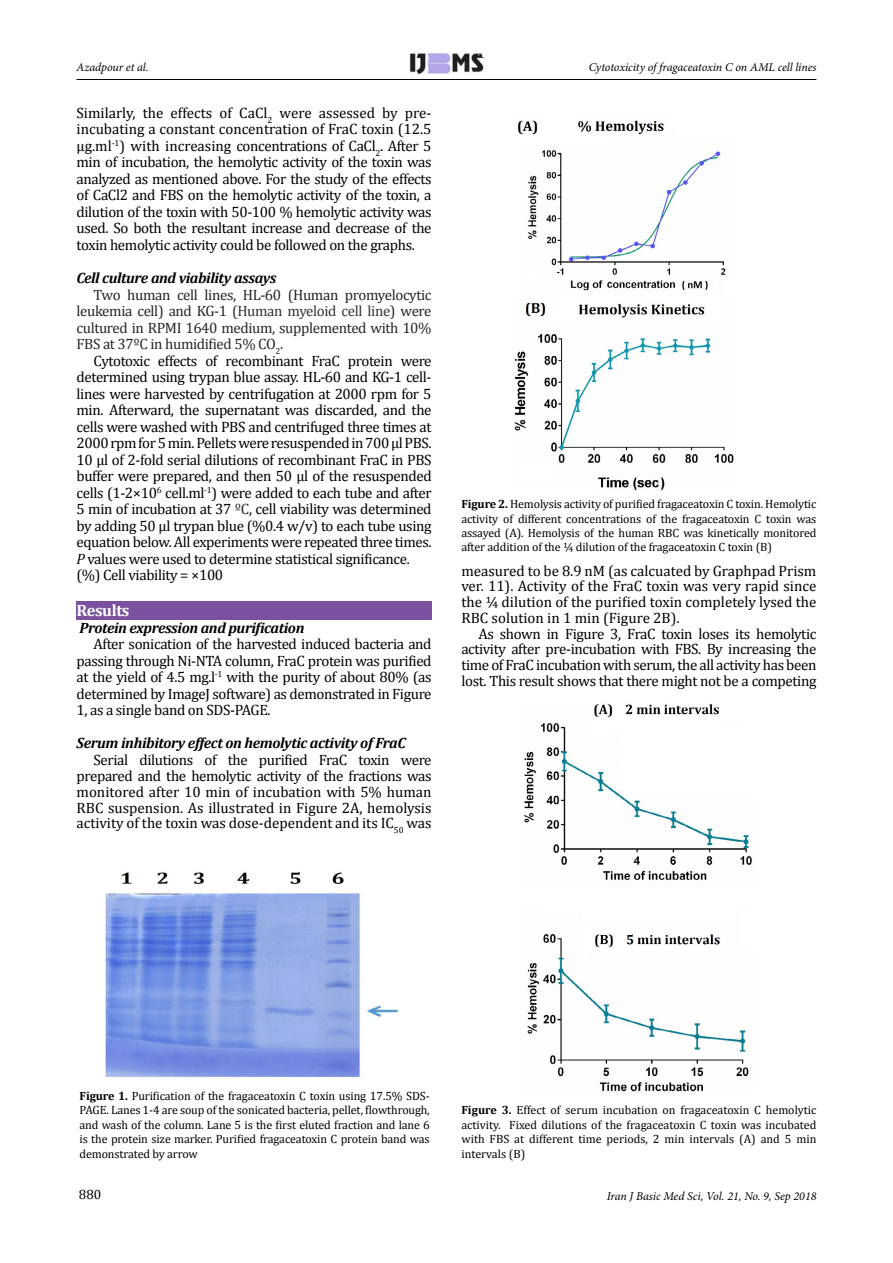
<style>
.page{position:relative;width:893px;height:1263px;background:#fff}
.page>*{position:absolute;margin:0;border:0;box-sizing:border-box;transform-origin:0 0}
.t1{font:700 16.5px "Cambria";letter-spacing:-.025em;color:#fff}
.t2{font:15px/16.5px "Cambria";letter-spacing:-.025em;color:#000;text-align:justify}
.t3{font:15px "Cambria";letter-spacing:-.025em;color:#292526}
.t4{font:italic 700 15px "Cambria";letter-spacing:-.025em;color:#000}
.t5{font:15px "Cambria";letter-spacing:-.025em;color:#333}
.t6{font:13.5px "Cambria";color:#000}
.t7{font:12px/14.4px "Cambria";letter-spacing:-.01em;color:#000;text-align:justify}
.t8{font:italic 12px "Minion Pro";letter-spacing:-.005em;color:#000}
.s1{color:#252525}
.s2{color:#292526}
.s3{font-style:italic}
.s4{font-weight:700}
</style>
<div class="page">
<img style="left:409px;top:53px;width:76px;height:21px">
<hr style="left:77px;top:79px;width:739px;height:1px;background:#000">
<div style="left:77px;top:601px;width:355px;height:19px;background:#7a519e"></div>
<img style="left:105px;top:872px;width:292px;height:205px">
<img style="left:514px;top:120px;width:220px;height:370px">
<img style="left:524px;top:704px;width:228px;height:388px">
<p class="t8" style="left:77px;top:59px;width:74px">Azadpour et al.</p>
<p class="t8" style="left:589px;top:59px;width:229px">Cytotoxicity of fragaceatoxin C on AML cell lines</p>
<p class="t2" style="left:77px;top:105px;width:357px">Similarly, the effects of CaCl<sub>2</sub> were assessed by pre&shy;incubating a constant concentration of FraC toxin (12.5 µg.ml<sup>-1</sup>) with increasing concentrations of CaCl<sub>2</sub>. After 5 min of incubation, the hemolytic activity of the toxin was analyzed as mentioned above. For the study of the effects of CaCl2 and FBS on the hemolytic activity of the toxin, a dilution of the toxin with 50-100 % hemolytic activity was used. So both the resultant increase and decrease of the toxin hemolytic activity could be followed on the graphs.</p>
<p class="t4" style="left:77px;top:267px;width:201px">Cell culture and viability assays</p>
<p class="t3" style="left:94px;top:286px;width:340px">Two human cell lines, HL-60 <span class="s1">(Human promyelocytic</span></p>
<p class="t5" style="left:77px;top:302px;width:357px"><span class="s1">leukemia cell</span><span class="s2">) and KG-1 (</span>Human myeloid cell line<span class="s2">) were</span></p>
<p class="t3" style="left:77px;top:319px;width:357px">cultured in RPMI 1640 medium, supplemented with 10%</p>
<p class="t3" style="left:77px;top:335px;width:208px">FBS at 37ºC in humidified 5% CO<sub>2</sub>.</p>
<p class="t2" style="left:94px;top:352px;width:340px">Cytotoxic effects of recombinant FraC protein were</p>
<p class="t2" style="left:77px;top:369px;width:357px">determined using trypan blue assay. HL-60 and KG-1 cell-</p>
<p class="t2" style="left:77px;top:385px;width:357px">lines were harvested by centrifugation at 2000 rpm for 5</p>
<p class="t2" style="left:77px;top:402px;width:357px">min. Afterward, the supernatant was discarded, and the</p>
<p class="t2" style="left:77px;top:418px;width:357px">cells were washed with PBS and centrifuged three times at</p>
<p class="t2" style="left:77px;top:435px;width:357px">2000 rpm for 5 min. Pellets were resuspended in 700 µl PBS.</p>
<p class="t2" style="left:77px;top:451px;width:357px">10 µl of 2-fold serial dilutions of recombinant FraC in PBS</p>
<p class="t2" style="left:77px;top:468px;width:357px">buffer were prepared, and then 50 µl of the resuspended</p>
<p class="t2" style="left:77px;top:484px;width:357px">cells (1-2×10<sup>6</sup> cell.ml<sup>-1</sup>) were added to each tube and after</p>
<p class="t2" style="left:77px;top:501px;width:357px">5 min of incubation at 37 <span class="s2">ºC</span>, cell viability was determined</p>
<p class="t2" style="left:77px;top:517px;width:357px">by adding 50 µl trypan blue (%0.4 w/v) to each tube using</p>
<p class="t2" style="left:77px;top:534px;width:356px">equation below. All experiments were repeated three times.</p>
<p class="t2" style="left:77px;top:550px;width:335px"><span class="s3">P</span> values were used to determine statistical significance.</p>
<p class="t2" style="left:77px;top:567px;width:148px">(%) Cell viability = ×100</p>
<p class="t1" style="left:77px;top:599px;width:55px">Results</p>
<p class="t4" style="left:79px;top:617px;width:226px">Protein expression and purification</p>
<p class="t2" style="left:77px;top:636px;width:357px;text-indent:17px">After sonication of the harvested induced bacteria and passing through Ni-NTA column, FraC protein was purified at the yield of 4.5 mg.l<sup>-1</sup> with the purity of about 80% (as determined by ImageJ software) as demonstrated in Figure 1, as a single band on SDS-PAGE.</p>
<p class="t4" style="left:77px;top:732px;width:331px">Serum inhibitory effect on hemolytic activity of FraC</p>
<p class="t2" style="left:77px;top:751px;width:357px;line-height:15.9px;text-indent:17px">Serial dilutions of the purified FraC toxin were prepared and the hemolytic activity of the fractions was monitored after 10 min of incubation with 5% human RBC suspension. As illustrated in Figure 2A, hemolysis activity of the toxin was dose-dependent and its IC<sub>50</sub> was</p>
<p class="t7" style="left:461px;top:497px;width:357px"><span class="s4">Figure 2.</span> Hemolysis activity of purified fragaceatoxin C toxin. Hemolytic activity of different concentrations of the fragaceatoxin C toxin was assayed (A). Hemolysis of the human RBC was kinetically monitored after addition of the ¼ dilution of the fragaceatoxin C toxin (B)</p>
<p class="t2" style="left:461px;top:562px;width:357px;line-height:15.8px">measured to be 8.9 nM (as calcuated by Graphpad Prism ver. 11). Activity of the FraC toxin was very rapid since the ¼ dilution of the purified toxin completely lysed the RBC solution in 1 min (Figure 2B).</p>
<p class="t2" style="left:461px;top:625px;width:357px;line-height:15.8px;text-indent:17px">As shown in Figure 3, FraC toxin loses its hemolytic activity after pre-incubation with FBS. By increasing the time of FraC incubation with serum, the all activity has been lost. This result shows that there might not be a competing</p>
<p class="t7" style="left:80px;top:1088px;width:352px"><span class="s4">Figure 1.</span> Purification of the fragaceatoxin C toxin using 17.5% SDS-PAGE. Lanes 1-4 are soup of the sonicated bacteria, pellet, flowthrough, and wash of the column. Lane 5 is the first eluted fraction and lane 6 is the protein size marker. Purified fragaceatoxin C protein band was demonstrated by arrow</p>
<p class="t6" style="left:79px;top:1187px;width:24px">880</p>
<p class="t7" style="left:461px;top:1103px;width:357px"><span class="s4">Figure 3.</span> Effect of serum incubation on fragaceatoxin C hemolytic activity. Fixed dilutions of the fragaceatoxin C toxin was incubated with FBS at different time periods, 2 min intervals (A) and 5 min intervals (B)</p>
<p class="t8" style="left:607px;top:1187px;width:211px">Iran J Basic Med Sci, Vol. 21, No. 9, Sep 2018</p>
</div>
